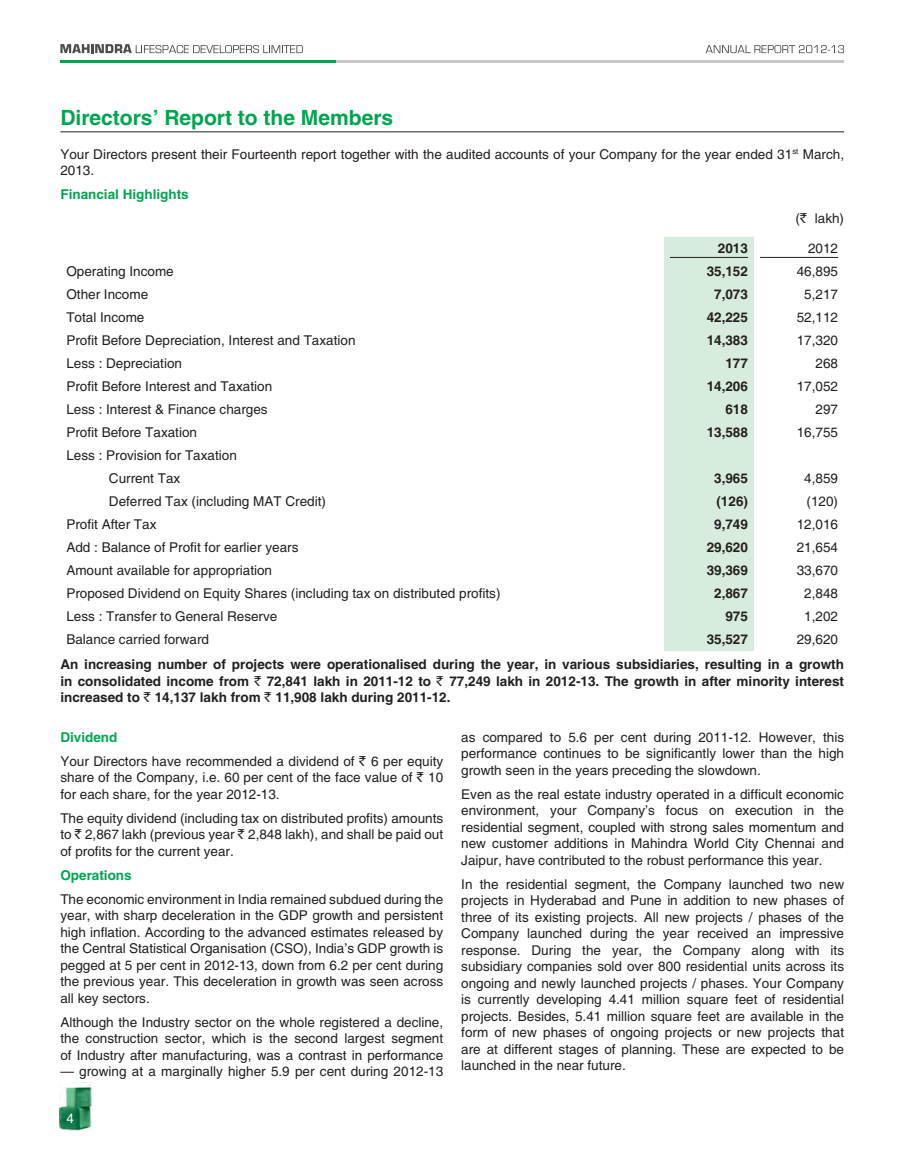
<style>
.page{position:relative;width:897px;height:1163px;background:#fff}
.page>*{position:absolute;margin:0;border:0;box-sizing:border-box;transform-origin:0 0}
.t1{font:700 21px "Helvetica";color:#00a54f}
.t2{font:13.5px/16.5px "Helvetica";color:#231f20;text-align:justify}
.t3{font:700 13.5px/16.5px "Helvetica";color:#231f20;text-align:justify}
.t4{font:700 13.5px "Helvetica";color:#00a54f}
.t5{font:13.5px "Helvetica";color:#fff}
.s1{font-family:"Rupee Foradian"}
.s2{font-family:"Rupee Foradian";font-weight:400}
.s3{font-weight:700;color:#00a54f}
</style>
<div class="page">
<svg style="left:705px;top:45px;width:138px;height:8px"></svg>
<svg style="left:60px;top:44px;width:243px;height:9px"></svg>
<hr style="left:335px;top:61px;width:508px;height:2px;background:#c7c8ca">
<hr style="left:60px;top:61px;width:275px;height:2px;background:#00a54f">
<img style="left:60px;top:1084px;width:32px;height:46px">
<div style="left:664px;top:237px;width:89px;height:414px;background:#d8ecdd"></div>
<hr style="left:669px;top:257px;width:78px;height:1px;background:#231f20">
<hr style="left:759px;top:257px;width:78px;height:1px;background:#231f20">
<hr style="left:60px;top:131px;width:783px;height:1px;background:#231f20">
<h1 class="t1" style="left:60px;top:110px;width:334px">Directors’ Report to the Members</h1>
<p class="t2" style="left:60px;top:147px;width:784px">Your Directors present their Fourteenth report together with the audited accounts of your Company for the year ended 31<sup>st</sup> March,<br>2013.</p>
<p class="t4" style="left:60px;top:190px;width:130px">Financial Highlights</p>
<p class="t2" style="left:795px;top:212px;width:50px">(<span class="s1">`</span> lakh)</p>
<p class="t3" style="left:717px;top:241px;width:32px">2013</p>
<p class="t2" style="left:807px;top:241px;width:32px">2012</p>
<p class="t2" style="left:66px;top:264px;width:109px">Operating Income</p>
<p class="t3" style="left:706px;top:264px;width:43px">35,152</p>
<p class="t2" style="left:796px;top:264px;width:43px">46,895</p>
<p class="t2" style="left:66px;top:287px;width:83px">Other Income</p>
<p class="t3" style="left:714px;top:287px;width:35px">7,073</p>
<p class="t2" style="left:804px;top:287px;width:35px">5,217</p>
<p class="t2" style="left:66px;top:310px;width:80px">Total Income</p>
<p class="t3" style="left:706px;top:310px;width:43px">42,225</p>
<p class="t2" style="left:796px;top:310px;width:43px">52,112</p>
<p class="t2" style="left:66px;top:333px;width:290px">Profit Before Depreciation, Interest and Taxation</p>
<p class="t3" style="left:706px;top:333px;width:43px">14,383</p>
<p class="t2" style="left:796px;top:333px;width:43px">17,320</p>
<p class="t2" style="left:66px;top:356px;width:117px">Less : Depreciation</p>
<p class="t3" style="left:725px;top:356px;width:24px">177</p>
<p class="t2" style="left:815px;top:356px;width:24px">268</p>
<p class="t2" style="left:66px;top:379px;width:207px">Profit Before Interest and Taxation</p>
<p class="t3" style="left:706px;top:379px;width:43px">14,206</p>
<p class="t2" style="left:796px;top:379px;width:43px">17,052</p>
<p class="t2" style="left:66px;top:402px;width:203px">Less : Interest &amp; Finance charges</p>
<p class="t3" style="left:725px;top:402px;width:24px">618</p>
<p class="t2" style="left:815px;top:402px;width:24px">297</p>
<p class="t2" style="left:66px;top:425px;width:132px">Profit Before Taxation</p>
<p class="t3" style="left:706px;top:425px;width:43px">13,588</p>
<p class="t2" style="left:796px;top:425px;width:43px">16,755</p>
<p class="t2" style="left:109px;top:445px;width:129px;line-height:23px;text-indent:-43px">Less : Provision for Taxation<br>Current Tax</p>
<p class="t3" style="left:714px;top:471px;width:35px">3,965</p>
<p class="t2" style="left:804px;top:471px;width:35px">4,859</p>
<p class="t2" style="left:109px;top:494px;width:218px">Deferred Tax (including MAT Credit)</p>
<p class="t3" style="left:716px;top:494px;width:33px">(126)</p>
<p class="t2" style="left:806px;top:494px;width:33px">(120)</p>
<p class="t2" style="left:66px;top:517px;width:92px">Profit After Tax</p>
<p class="t3" style="left:714px;top:517px;width:35px">9,749</p>
<p class="t2" style="left:796px;top:517px;width:43px">12,016</p>
<p class="t2" style="left:66px;top:540px;width:233px">Add : Balance of Profit for earlier years</p>
<p class="t3" style="left:706px;top:540px;width:43px">29,620</p>
<p class="t2" style="left:796px;top:540px;width:43px">21,654</p>
<p class="t2" style="left:66px;top:563px;width:207px">Amount available for appropriation</p>
<p class="t3" style="left:706px;top:563px;width:43px">39,369</p>
<p class="t2" style="left:796px;top:563px;width:43px">33,670</p>
<p class="t2" style="left:66px;top:586px;width:435px">Proposed Dividend on Equity Shares (including tax on distributed profits)</p>
<p class="t3" style="left:714px;top:586px;width:35px">2,867</p>
<p class="t2" style="left:804px;top:586px;width:35px">2,848</p>
<p class="t2" style="left:66px;top:609px;width:212px">Less : Transfer to General Reserve</p>
<p class="t3" style="left:725px;top:609px;width:24px">975</p>
<p class="t2" style="left:804px;top:609px;width:35px">1,202</p>
<p class="t2" style="left:66px;top:632px;width:144px">Balance carried forward</p>
<p class="t3" style="left:706px;top:632px;width:43px">35,527</p>
<p class="t2" style="left:796px;top:632px;width:43px">29,620</p>
<p class="t3" style="left:60px;top:657px;width:784px">An increasing number of projects were operationalised during the year, in various subsidiaries, resulting in a growth in consolidated income from <span class="s2">`</span> 72,841 lakh in 2011-12 to <span class="s2">`</span> 77,249 lakh in 2012-13. The growth in after minority interest increased to <span class="s2">`</span> 14,137 lakh from <span class="s2">`</span> 11,908 lakh during 2011-12.</p>
<p class="t2" style="left:60px;top:726px;width:384px;line-height:24px"><span class="s3">Dividend<br></span>Your Directors have recommended a dividend of <span class="s1">`</span> 6 per equity</p>
<p class="t2" style="left:60px;top:771px;width:384px">share of the Company, i.e. 60 per cent of the face value of <span class="s1">`</span> 10 for each share, for the year 2012-13.</p>
<p class="t2" style="left:60px;top:811px;width:384px">The equity dividend (including tax on distributed profits) amounts to <span class="s1">`</span> 2,867 lakh (previous year <span class="s1">`</span> 2,848 lakh), and shall be paid out of profits for the current year.</p>
<p class="t4" style="left:60px;top:870px;width:73px">Operations</p>
<p class="t2" style="left:60px;top:892px;width:384px">The economic environment in India remained subdued during the year, with sharp deceleration in the GDP growth and persistent high inflation. According to the advanced estimates released by the Central Statistical Organisation (CSO), India’s GDP growth is pegged at 5 per cent in 2012-13, down from 6.2 per cent during the previous year. This deceleration in growth was seen across all key sectors.</p>
<p class="t2" style="left:60px;top:1015px;width:384px">Although the Industry sector on the whole registered a decline, the construction sector, which is the second largest segment of Industry after manufacturing, was a contrast in performance</p>
<p class="t2" style="left:60px;top:1065px;width:384px">— growing at a marginally higher 5.9 per cent during 2012-13</p>
<p class="t5" style="left:66px;top:1113px;width:9px">4</p>
<p class="t2" style="left:461px;top:730px;width:384px">as compared to 5.6 per cent during 2011-12. However, this performance continues to be significantly lower than the high growth seen in the years preceding the slowdown.</p>
<p class="t2" style="left:461px;top:787px;width:384px">Even as the real estate industry operated in a difficult economic environment, your Company’s focus on execution in the residential segment, coupled with strong sales momentum and new customer additions in Mahindra World City Chennai and Jaipur, have contributed to the robust performance this year.</p>
<p class="t2" style="left:461px;top:877px;width:384px">In the residential segment, the Company launched two new projects in Hyderabad and Pune in addition to new phases of three of its existing projects. All new projects / phases of the Company launched during the year received an impressive response. During the year, the Company along with its subsidiary companies sold over 800 residential units across its ongoing and newly launched projects / phases. Your Company is currently developing 4.41 million square feet of residential projects. Besides, 5.41 million square feet are available in the form of new phases of ongoing projects or new projects that are at different stages of planning. These are expected to be launched in the near future.</p>
</div>
